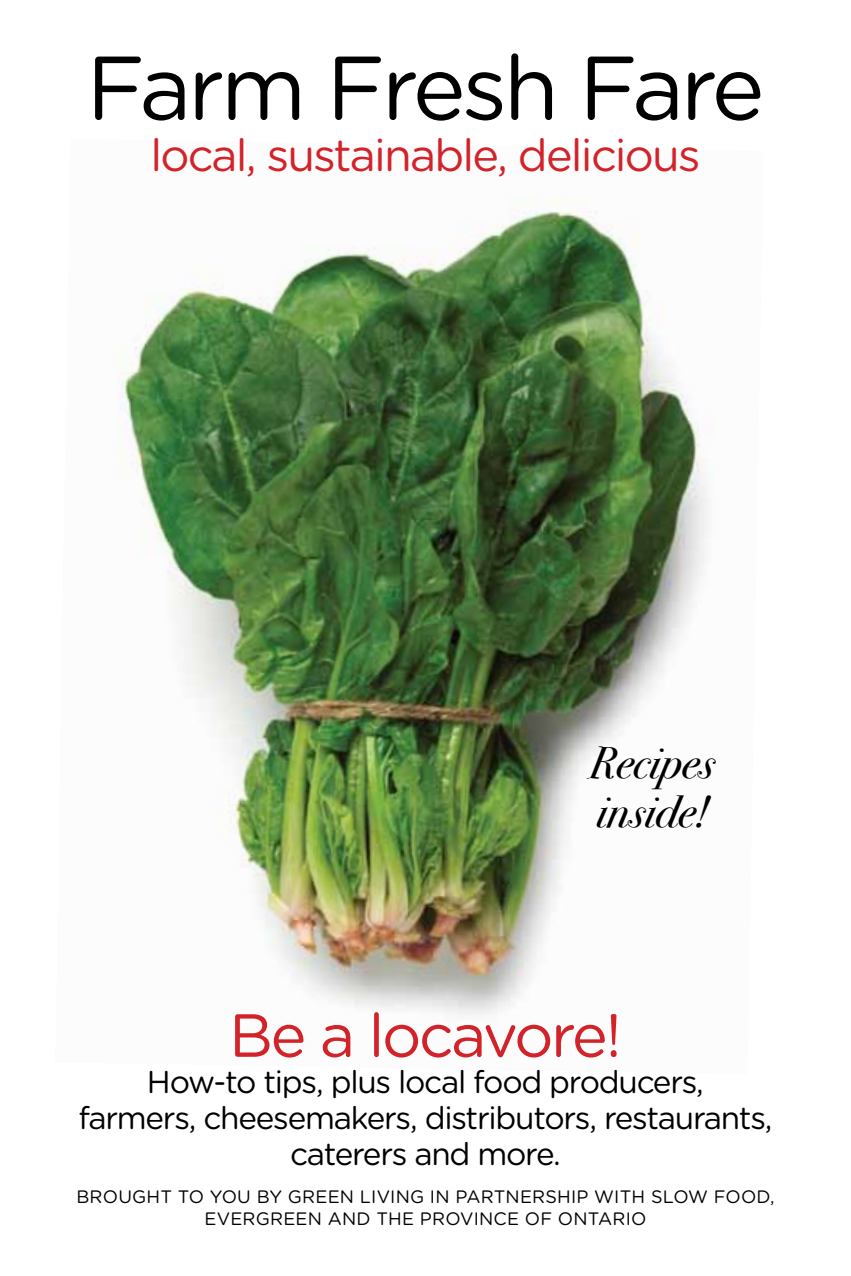
<style>
.page{position:relative;width:851px;height:1276px;background:#fff}
.page>*{position:absolute;margin:0;border:0;box-sizing:border-box;transform-origin:0 0}
.t1{font:90px "Gotham Rounded";letter-spacing:-.04em;color:#000}
.t2{font:60.75px "Gotham Rounded";letter-spacing:-.04em;color:#d2232a}
.t3{font:45px "Gotham Rounded";letter-spacing:-.04em;color:#d2232a}
.t4{font:45px/49.5px "Bodoni Svty Two ITCTT Book Ita";color:#000}
.t5{font:31.5px/36px "Gotham Rounded";letter-spacing:-.04em;color:#000;text-align:center}
.t6{font:18px/22.5px "Gotham Rounded";letter-spacing:.01em;color:#000;text-align:center}
</style>
<div class="page">
<img style="left:119px;top:201px;width:589px;height:814px">
<h1 class="t1" style="left:86px;top:26px;width:680px">Farm Fresh Fare</h1>
<h3 class="t3" style="left:150px;top:124px;width:551px">local, sustainable, delicious</h3>
<h3 class="t4" style="left:589px;top:735px;width:127px">Recipes inside!</h3>
<h2 class="t2" style="left:229px;top:993px;width:394px">Be a locavore!</h2>
<p class="t5" style="left:78px;top:1062px;width:695px">How-to tips, plus local food producers,<br>farmers, cheesemakers, distributors, restaurants, caterers and more.</p>
<p class="t6" style="left:76px;top:1184px;width:699px">brought to you by green Living in partnersh ip with Slow Food,<br>Evergreen and th e Province of Ontario</p>
</div>
